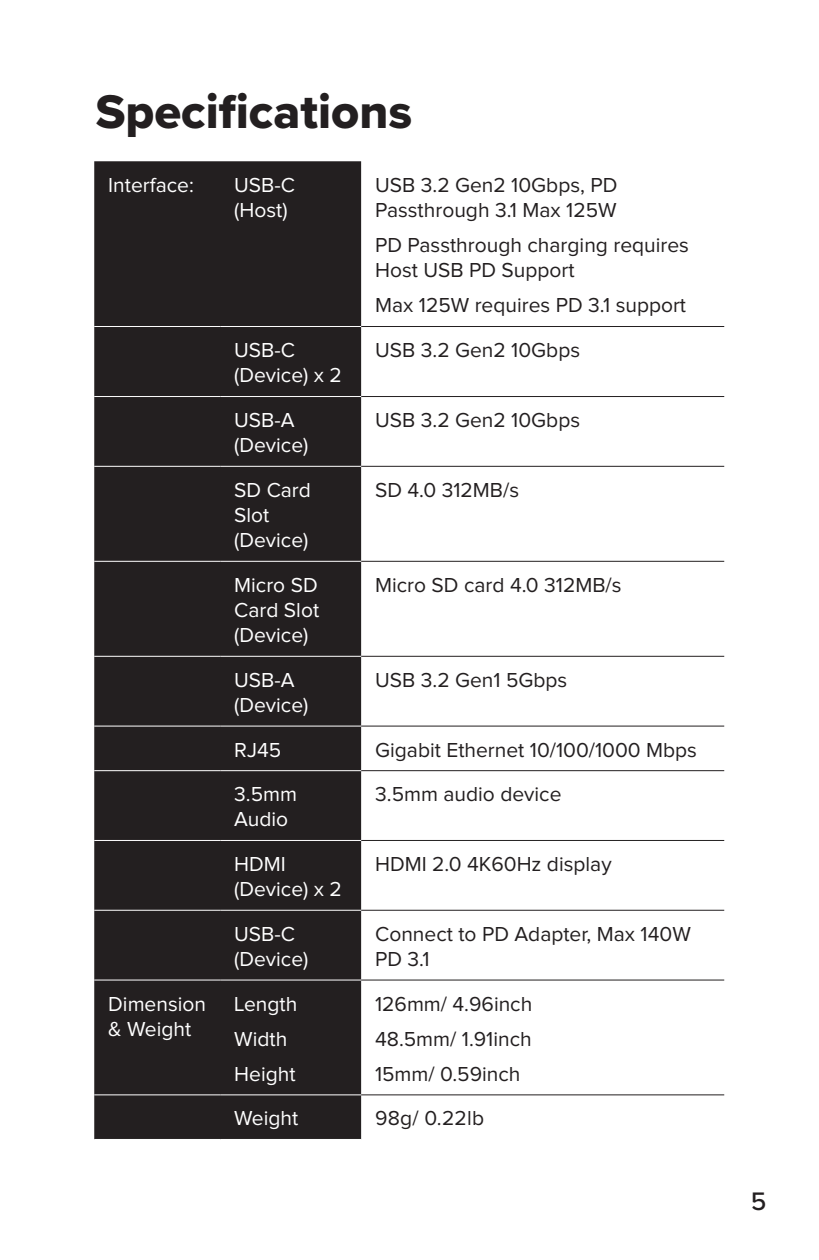
<style>
.page{position:relative;width:819px;height:1260px;background:#fff}
.page>*{position:absolute;margin:0;border:0;box-sizing:border-box;transform-origin:0 0}
.t1{font:49px "Proxima Nova Extrabld";color:#231f20}
.t2{font:500 26.25px "Proxima Nova";color:#231f20}
.t3{font:21px/25.2px "Proxima Nova";color:#231f20}
.t4{font:21px/25.2px "Proxima Nova";color:#fff}
</style>
<div class="page">
<div style="left:94px;top:161px;width:267px;height:978px;background:#231f20"></div>
<hr style="left:361px;top:326px;width:363px;height:1px;background:#231f20">
<hr style="left:361px;top:396px;width:363px;height:1px;background:#231f20">
<hr style="left:361px;top:466px;width:363px;height:1px;background:#231f20">
<hr style="left:361px;top:561px;width:363px;height:1px;background:#231f20">
<hr style="left:361px;top:656px;width:363px;height:1px;background:#231f20">
<hr style="left:361px;top:725px;width:363px;height:2px;background:#231f20">
<hr style="left:361px;top:770px;width:363px;height:1px;background:#231f20">
<hr style="left:361px;top:840px;width:363px;height:1px;background:#231f20">
<hr style="left:361px;top:910px;width:363px;height:1px;background:#231f20">
<hr style="left:361px;top:979px;width:363px;height:2px;background:#231f20">
<hr style="left:361px;top:1094px;width:363px;height:1px;background:#231f20">
<hr style="left:94px;top:326px;width:126px;height:1px;background:#fff">
<hr style="left:220px;top:326px;width:141px;height:1px;background:#fff">
<hr style="left:94px;top:396px;width:126px;height:1px;background:#fff">
<hr style="left:220px;top:396px;width:141px;height:1px;background:#fff">
<hr style="left:94px;top:466px;width:126px;height:1px;background:#fff">
<hr style="left:220px;top:466px;width:141px;height:1px;background:#fff">
<hr style="left:94px;top:561px;width:126px;height:1px;background:#fff">
<hr style="left:220px;top:561px;width:141px;height:1px;background:#fff">
<hr style="left:94px;top:656px;width:126px;height:1px;background:#fff">
<hr style="left:220px;top:656px;width:141px;height:1px;background:#fff">
<hr style="left:94px;top:725px;width:126px;height:2px;background:#fff">
<hr style="left:220px;top:725px;width:141px;height:2px;background:#fff">
<hr style="left:94px;top:770px;width:126px;height:1px;background:#fff">
<hr style="left:220px;top:770px;width:141px;height:1px;background:#fff">
<hr style="left:94px;top:840px;width:126px;height:1px;background:#fff">
<hr style="left:220px;top:840px;width:141px;height:1px;background:#fff">
<hr style="left:94px;top:910px;width:126px;height:1px;background:#fff">
<hr style="left:220px;top:910px;width:141px;height:1px;background:#fff">
<hr style="left:94px;top:979px;width:126px;height:2px;background:#fff">
<hr style="left:220px;top:979px;width:141px;height:2px;background:#fff">
<hr style="left:94px;top:1094px;width:126px;height:1px;background:#fff">
<hr style="left:220px;top:1094px;width:141px;height:1px;background:#fff">
<h1 class="t1" style="left:96px;top:75px;width:318px">Specifications</h1>
<p class="t4" style="left:108px;top:173px;width:87px">Interface:</p>
<p class="t4" style="left:234px;top:173px;width:62px">USB-C (Host)</p>
<p class="t3" style="left:375px;top:173px;width:244px">USB 3.2 Gen2 10Gbps, PD<br>Passthrough 3.1 Max 125W</p>
<p class="t3" style="left:375px;top:233px;width:315px">PD Passthrough charging requires<br>Host USB PD Support</p>
<p class="t3" style="left:375px;top:294px;width:313px">Max 125W requires PD 3.1 support</p>
<p class="t4" style="left:234px;top:338px;width:109px">USB-C (Device) x 2</p>
<p class="t3" style="left:375px;top:338px;width:206px">USB 3.2 Gen2 10Gbps</p>
<p class="t4" style="left:234px;top:408px;width:76px">USB-A (Device)</p>
<p class="t3" style="left:375px;top:408px;width:206px">USB 3.2 Gen2 10Gbps</p>
<p class="t4" style="left:234px;top:478px;width:78px">SD Card<br>Slot (Device)</p>
<p class="t3" style="left:375px;top:478px;width:145px">SD 4.0 312MB/s</p>
<p class="t4" style="left:234px;top:573px;width:86px;text-align:justify">Micro SD Card Slot (Device)</p>
<p class="t3" style="left:375px;top:573px;width:248px">Micro SD card 4.0 312MB/s</p>
<p class="t4" style="left:234px;top:668px;width:76px">USB-A (Device)</p>
<p class="t3" style="left:375px;top:668px;width:194px">USB 3.2 Gen1 5Gbps</p>
<p class="t4" style="left:234px;top:738px;width:48px">RJ45</p>
<p class="t3" style="left:375px;top:738px;width:323px">Gigabit Ethernet 10/100/1000 Mbps</p>
<p class="t4" style="left:234px;top:783px;width:64px">3.5mm<br>Audio</p>
<p class="t3" style="left:375px;top:783px;width:188px">3.5mm audio device</p>
<p class="t4" style="left:234px;top:852px;width:109px">HDMI (Device) x 2</p>
<p class="t3" style="left:375px;top:852px;width:238px">HDMI 2.0 4K60Hz display</p>
<p class="t4" style="left:234px;top:922px;width:76px">USB-C (Device)</p>
<p class="t3" style="left:375px;top:922px;width:317px">Connect to PD Adapter, Max 140W<br>PD 3.1</p>
<p class="t4" style="left:108px;top:992px;width:99px">Dimension &amp; Weight</p>
<p class="t4" style="left:234px;top:987px;width:65px;line-height:35px">Length<br>Width<br>Height</p>
<p class="t3" style="left:375px;top:987px;width:159px;line-height:35px;text-align:justify">126mm/ 4.96inch 48.5mm/ 1.91inch 15mm/ 0.59inch</p>
<p class="t4" style="left:234px;top:1107px;width:66px">Weight</p>
<p class="t3" style="left:375px;top:1107px;width:111px">98g/ 0.22lb</p>
<p class="t2" style="left:751px;top:1182px;width:17px">5</p>
</div>
